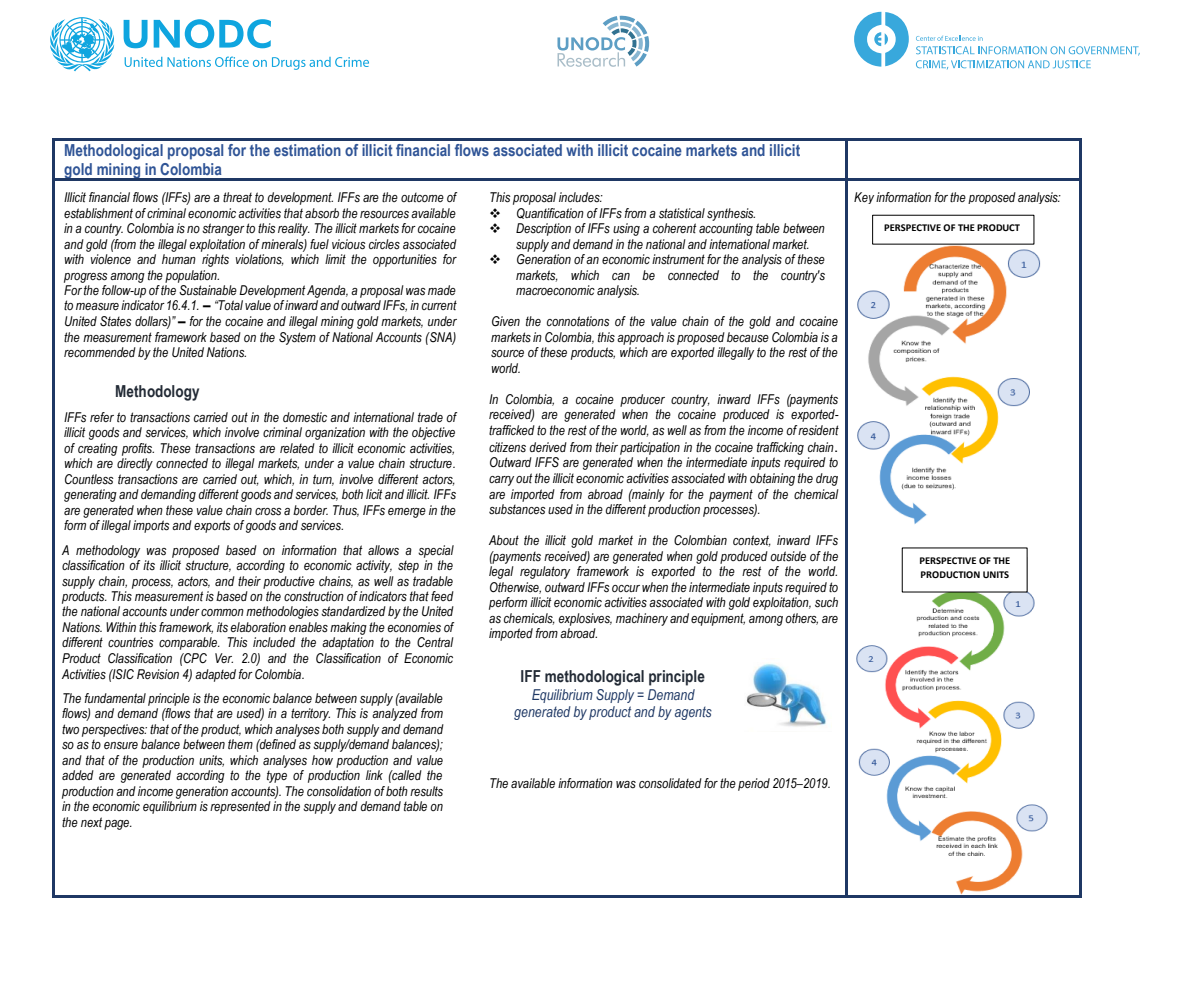
<style>
.page{position:relative;width:1188px;height:1004px;background:#fff}
.page>*{position:absolute;margin:0;border:0;box-sizing:border-box;transform-origin:0 0}
.t1{font:700 16.5px/18.9px "Arial Narrow";color:#2f5496}
.t2{font:700 16.5px "Arial Narrow";letter-spacing:.005em;color:#222a35}
.t3{font:italic 15px/17.4px "Arial Narrow";letter-spacing:.005em;color:#1f3864;text-align:center}
.t4{font:italic 13.5px/15.5px "Arial Narrow";letter-spacing:-.005em;color:#000;text-align:justify}
.t5{font:700 10.5px/13.8px "Calibri";letter-spacing:.005em;color:#000}
.s1{font-family:"Arial";font-weight:700;font-style:normal}
.s2{font-family:"Arial";font-style:normal;font-size:15px}
</style>
<div class="page">
<hr style="left:55px;top:138px;width:790px;height:2px;background:#1f3864">
<hr style="left:847px;top:138px;width:232px;height:2px;background:#1f3864">
<hr style="left:52px;top:141px;width:3px;height:37px;background:#1f3864">
<hr style="left:845px;top:141px;width:2px;height:37px;background:#1f3864">
<hr style="left:1079px;top:141px;width:2px;height:37px;background:#1f3864">
<hr style="left:55px;top:178px;width:409px;height:2px;background:#1f3864">
<svg style="left:464px;top:178px;width:19px;height:2px"></svg>
<hr style="left:483px;top:178px;width:362px;height:2px;background:#1f3864">
<hr style="left:847px;top:178px;width:232px;height:2px;background:#1f3864">
<hr style="left:52px;top:181px;width:3px;height:713px;background:#1f3864">
<hr style="left:55px;top:894px;width:409px;height:2px;background:#1f3864">
<svg style="left:463px;top:894px;width:19px;height:2px"></svg>
<hr style="left:482px;top:894px;width:363px;height:2px;background:#1f3864">
<hr style="left:845px;top:181px;width:2px;height:713px;background:#1f3864">
<hr style="left:847px;top:894px;width:232px;height:2px;background:#1f3864">
<hr style="left:1079px;top:181px;width:2px;height:713px;background:#1f3864">
<img style="left:857px;top:214px;width:184px;height:311px">
<img style="left:856px;top:552px;width:192px;height:342px">
<img style="left:746px;top:663px;width:81px;height:64px">
<div style="left:873px;top:215px;width:161px;height:29px;background:#fff"></div>
<div style="left:902px;top:547px;width:125px;height:44px;background:#fff"></div>
<svg style="left:854px;top:12px;width:55px;height:55px"></svg>
<svg style="left:916px;top:36px;width:224px;height:34px"></svg>
<svg style="left:557px;top:15px;width:93px;height:52px"></svg>
<svg style="left:124px;top:20px;width:24px;height:28px"></svg>
<svg style="left:154px;top:19px;width:117px;height:29px"></svg>
<svg style="left:50px;top:17px;width:65px;height:54px"></svg>
<svg style="left:125px;top:57px;width:244px;height:13px"></svg>
<p class="t1" style="left:64px;top:140px;width:738px">Methodological proposal for the estimation of illicit financial flows associated with illicit cocaine markets and illicit gold mining in Colombia</p>
<p class="t4" style="left:64px;top:189px;width:394px;text-align:left">Illicit financial flows (IFFs) are a threat to development. IFFs are the outcome of establishment of criminal economic activities that absorb the resources available in a country. Colombia is no stranger to this reality. The illicit markets for cocaine and gold (from the illegal exploitation of minerals) fuel vicious circles associated with violence and human rights violations, which limit the opportunities for progress among the population.<br>For the follow-up of the Sustainable Development Agenda, a proposal was made to measure indicator 16.4.1. <span class="s1">–</span> “Total value of inward and outward IFFs, in current United States dollars)” <span class="s1">–</span> for the cocaine and illegal mining gold markets, under the measurement framework based on the System of National Accounts (SNA) recommended by the United Nations.</p>
<p class="t2" style="left:115px;top:378px;width:86px">Methodology</p>
<p class="t4" style="left:64px;top:409px;width:393px">IFFs refer to transactions carried out in the domestic and international trade of illicit goods and services, which involve criminal organization with the objective of creating profits. These transactions are related to illicit economic activities, which are directly connected to illegal markets, under a value chain structure.<br>Countless transactions are carried out, which, in turn, involve different actors, generating and demanding different goods and services, both licit and illicit. IFFs are generated when these value chain cross a border. Thus, IFFs emerge in the form of illegal imports and exports of goods and services.</p>
<p class="t4" style="left:62px;top:541px;width:393px">A methodology was proposed based on information that allows a special classification of its illicit structure, according to economic activity, step in the supply chain, process, actors, and their productive chains, as well as tradable products. This measurement is based on the construction of indicators that feed the national accounts under common methodologies standardized by the United Nations. Within this framework, its elaboration enables making the economies of different countries comparable. This included the adaptation to the Central Product Classification (CPC Ver. 2.0) and the Classification of Economic Activities (ISIC Revision 4) adapted for Colombia.</p>
<p class="t4" style="left:62px;top:689px;width:383px">The fundamental principle is the economic balance between supply (available flows) and demand (flows that are used) in a territory. This is analyzed from two perspectives: that of the product, which analyses both supply and demand so as to ensure balance between them (defined as supply/demand balances); and that of the production units, which analyses how production and value added are generated according to the type of production link (called the production and income generation accounts). The consolidation of both results in the economic equilibrium is represented in the supply and demand table on the next page.</p>
<p class="t4" style="left:489px;top:189px;width:115px">This proposal includes:</p>
<p class="t4" style="left:489px;top:205px;width:269px">❖ Quantification of IFFs from a statistical synthesis.</p>
<p class="t4" style="left:516px;top:220px;width:310px;text-indent:-27px">❖ Description of IFFs using a coherent accounting table between supply and demand in the national and international market.</p>
<p class="t4" style="left:516px;top:251px;width:310px;text-indent:-27px">❖ Generation of an economic instrument for the analysis of these markets, which can be connected to the country's macroeconomic analysis.</p>
<p class="t4" style="left:491px;top:313px;width:348px">Given the connotations of the value chain of the gold and cocaine markets in Colombia, this approach is proposed because Colombia is a source of these products, which are exported illegally to the rest of the world.</p>
<p class="t4" style="left:489px;top:391px;width:351px">In Colombia, a cocaine producer country, inward IFFs (payments received) are generated when the cocaine produced is exported&shy;trafficked to the rest of the world, as well as from the income of resident</p>
<p class="t4" style="left:489px;top:438px;width:351px">citizens derived from their participation in the cocaine trafficking chain<span class="s2">.<br></span>Outward IFFS are generated when the intermediate inputs required to carry out the illicit economic activities associated with obtaining the drug are imported from abroad (mainly for the payment of the chemical substances used in the different production processes).</p>
<p class="t4" style="left:489px;top:532px;width:351px">About the illicit gold market in the Colombian context, inward IFFs (payments received) are generated when gold produced outside of the legal regulatory framework is exported to the rest of the world.<br>Otherwise, outward IFFs occur when the intermediate inputs required to perform illicit economic activities associated with gold exploitation, such as chemicals, explosives, machinery and equipment, among others, are imported from abroad.</p>
<p class="t2" style="left:521px;top:663px;width:186px">IFF methodological principle</p>
<p class="t3" style="left:514px;top:685px;width:199px">Equilibrium Supply = Demand generated by product and by agents</p>
<p class="t4" style="left:489px;top:774px;width:343px">The available information was consolidated for the period 2015–2019.</p>
<p class="t4" style="left:854px;top:189px;width:208px">Key information for the proposed analysis:</p>
<p class="t5" style="left:884px;top:221px;width:138px">PERSPECTIVE OF THE PRODUCT</p>
<p class="t5" style="left:919px;top:553px;width:92px">PERSPECTIVE OF THE<br>PRODUCTION UNITS</p>
</div>
